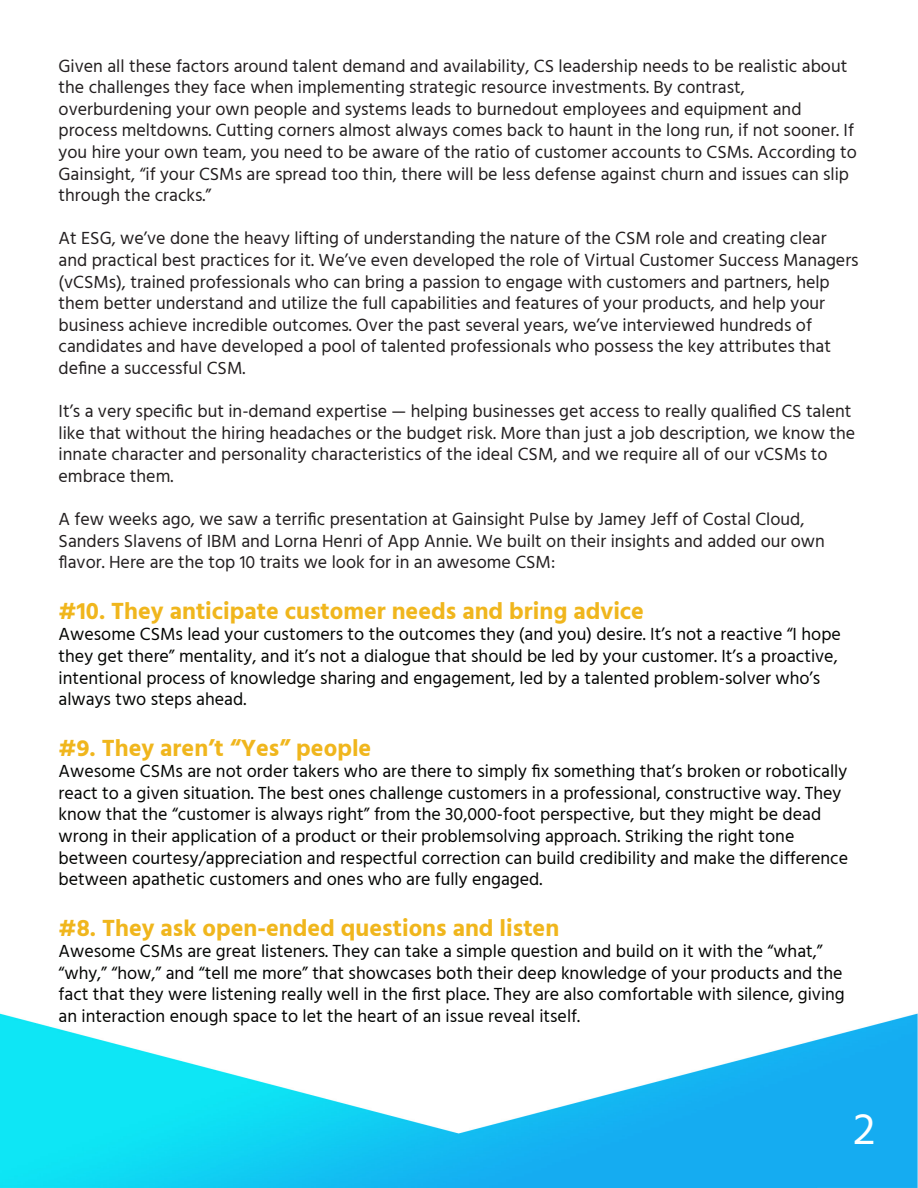
<style>
.page{position:relative;width:918px;height:1188px;background:#fff}
.page>*{position:absolute;margin:0;border:0;box-sizing:border-box;transform-origin:0 0}
.t1{font:45px "Hind Madurai";color:#fff}
.t2{font:700 24px "Hind Madurai";color:#f0b61d}
.t3{font:18px/21.6px "Hind Madurai";color:#231f20}
.t4{font:18px/21.6px "Hind Madurai";color:#040503}
</style>
<div class="page">
<img style="left:0;top:1013px;width:918px;height:175px">
<p class="t3" style="left:59px;top:56px;width:790px">Given all these factors around talent demand and availability, CS leadership needs to be realistic about the challenges they face when implementing strategic resource investments. By contrast,</p>
<p class="t3" style="left:59px;top:99px;width:744px">overburdening your own people and systems leads to burnedout employees and equipment and</p>
<p class="t3" style="left:59px;top:121px;width:800px">process meltdowns. Cutting corners almost always comes back to haunt in the long run, if not sooner. If you hire your own team, you need to be aware of the ratio of customer accounts to CSMs. According to Gainsight, “if your CSMs are spread too thin, there will be less defense against churn and issues can slip through the cracks.”</p>
<p class="t3" style="left:59px;top:229px;width:802px">At ESG, we’ve done the heavy lifting of understanding the nature of the CSM role and creating clear and practical best practices for it. We’ve even developed the role of Virtual Customer Success Managers (vCSMs), trained professionals who can bring a passion to engage with customers and partners, help them better understand and utilize the full capabilities and features of your products, and help your business achieve incredible outcomes. Over the past several years, we’ve interviewed hundreds of</p>
<p class="t3" style="left:59px;top:337px;width:774px">candidates and have developed a pool of talented professionals who possess the key attributes that define a successful CSM.</p>
<p class="t3" style="left:59px;top:402px;width:798px">It’s a very specific but in-demand expertise — helping businesses get access to really qualified CS talent like that without the hiring headaches or the budget risk. More than just a job description, we know the innate character and personality characteristics of the ideal CSM, and we require all of our vCSMs to embrace them.</p>
<p class="t3" style="left:59px;top:510px;width:747px">A few weeks ago, we saw a terrific presentation at Gainsight Pulse by Jamey Jeff of Costal Cloud,</p>
<p class="t3" style="left:59px;top:531px;width:768px">Sanders Slavens of IBM and Lorna Henri of App Annie. We built on their insights and added our own flavor. Here are the top 10 traits we look for in an awesome CSM:</p>
<p class="t2" style="left:59px;top:595px;width:587px">#10. They anticipate customer needs and bring advice</p>
<p class="t4" style="left:59px;top:625px;width:784px">Awesome CSMs lead your customers to the outcomes they (and you) desire. It’s not a reactive “I hope they get there” mentality, and it’s not a dialogue that should be led by your customer. It’s a proactive, intentional process of knowledge sharing and engagement, led by a talented problem-solver who’s always two steps ahead.</p>
<p class="t2" style="left:59px;top:732px;width:314px">#9. They aren’t “Yes” people</p>
<p class="t4" style="left:59px;top:762px;width:790px">Awesome CSMs are not order takers who are there to simply fix something that’s broken or robotically react to a given situation. The best ones challenge customers in a professional, constructive way. They know that the “customer is always right” from the 30,000-foot perspective, but they might be dead wrong in their application of a product or their problemsolving approach. Striking the right tone</p>
<p class="t4" style="left:59px;top:848px;width:791px">between courtesy/appreciation and respectful correction can build credibility and make the difference between apathetic customers and ones who are fully engaged.</p>
<p class="t2" style="left:59px;top:912px;width:502px">#8. They ask open-ended questions and listen</p>
<p class="t4" style="left:59px;top:942px;width:788px">Awesome CSMs are great listeners. They can take a simple question and build on it with the “what,” “why,” “how,” and “tell me more” that showcases both their deep knowledge of your products and the fact that they were listening really well in the first place. They are also comfortable with silence, giving an interaction enough space to let the heart of an issue reveal itself.</p>
<p class="t1" style="left:853px;top:1102px;width:24px">2</p>
</div>
